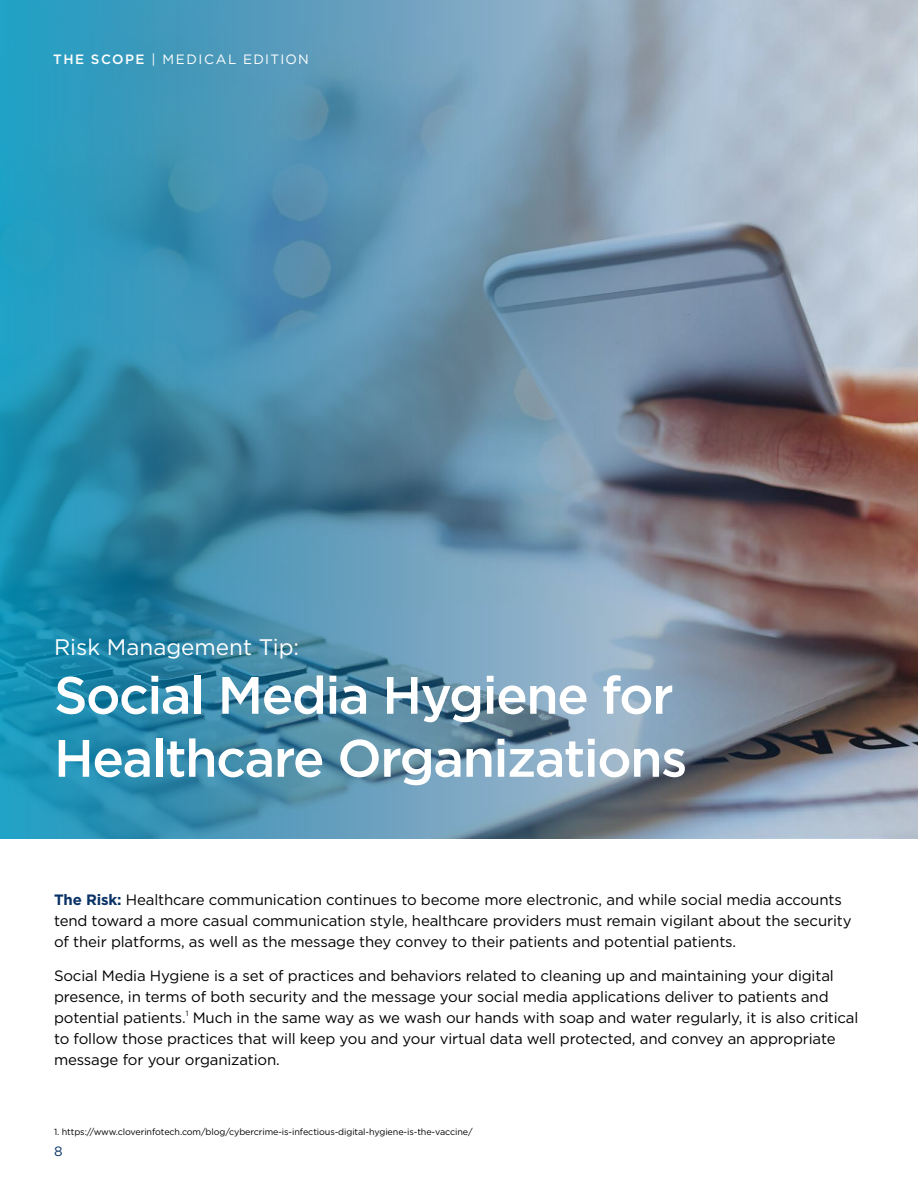
<style>
.page{position:relative;width:918px;height:1188px;background:#fff}
.page>*{position:absolute;margin:0;border:0;box-sizing:border-box;transform-origin:0 0}
.body_copy{font:500 52.5px/63px "Gotham";letter-spacing:-.03em;color:#fff}
.body_copy-2{font:22.5px "Gotham";color:#fff}
.body_copy-3{font:15px/21px "Gotham";letter-spacing:-.01em;color:#000}
.t1{font:13.5px "Gotham";letter-spacing:.11em;color:#fff}
.t2{font:13.5px "Gotham";color:#093266}
.body_copy-4{font:9px "Gotham";letter-spacing:-.01em;color:#000}
.body_copy-5{font:7.5px "Gotham";color:#000}
.s1{font-weight:500}
.s2{font-weight:700;color:#093266}
</style>
<div class="page">
<img style="left:0;top:0;width:918px;height:838px">
<p class="t1" style="left:53px;top:51px;width:257px"><span class="s1">THE SCOPE</span> | MEDICAL EDITION</p>
<p class="body_copy-2" style="left:54px;top:632px;width:247px">Risk Management Tip:</p>
<p class="body_copy" style="left:54px;top:663px;width:635px">Social Media Hygiene for<br>Healthcare Organizations</p>
<p class="body_copy-3" style="left:54px;top:888px;width:799px"><span class="s2">The Risk:</span> Healthcare communication continues to become more electronic, and while social media accounts tend toward a more casual communication style, healthcare providers must remain vigilant about the security of their platforms, as well as the message they convey to their patients and potential patients.</p>
<p class="body_copy-3" style="left:54px;top:965px;width:781px">Social Media Hygiene is a set of practices and behaviors related to cleaning up and maintaining your digital presence, in terms of both security and the message your social media applications deliver to patients and potential patients.</p>
<p class="body_copy-5" style="left:186px;top:1008px;width:4px">1</p>
<p class="body_copy-3" style="left:54px;top:1007px;width:806px;text-indent:139px">Much in the same way as we wash our hands with soap and water regularly, it is also critical to follow those practices that will keep you and your virtual data well protected, and convey an appropriate message for your organization.</p>
<p class="body_copy-4" style="left:54px;top:1126px;width:420px">1. https://www.cloverinfotech.com/blog/cybercrime-is-infectious-digital-hygiene-is-the-vaccine/</p>
<p class="t2" style="left:54px;top:1142px;width:10px">8</p>
</div>
